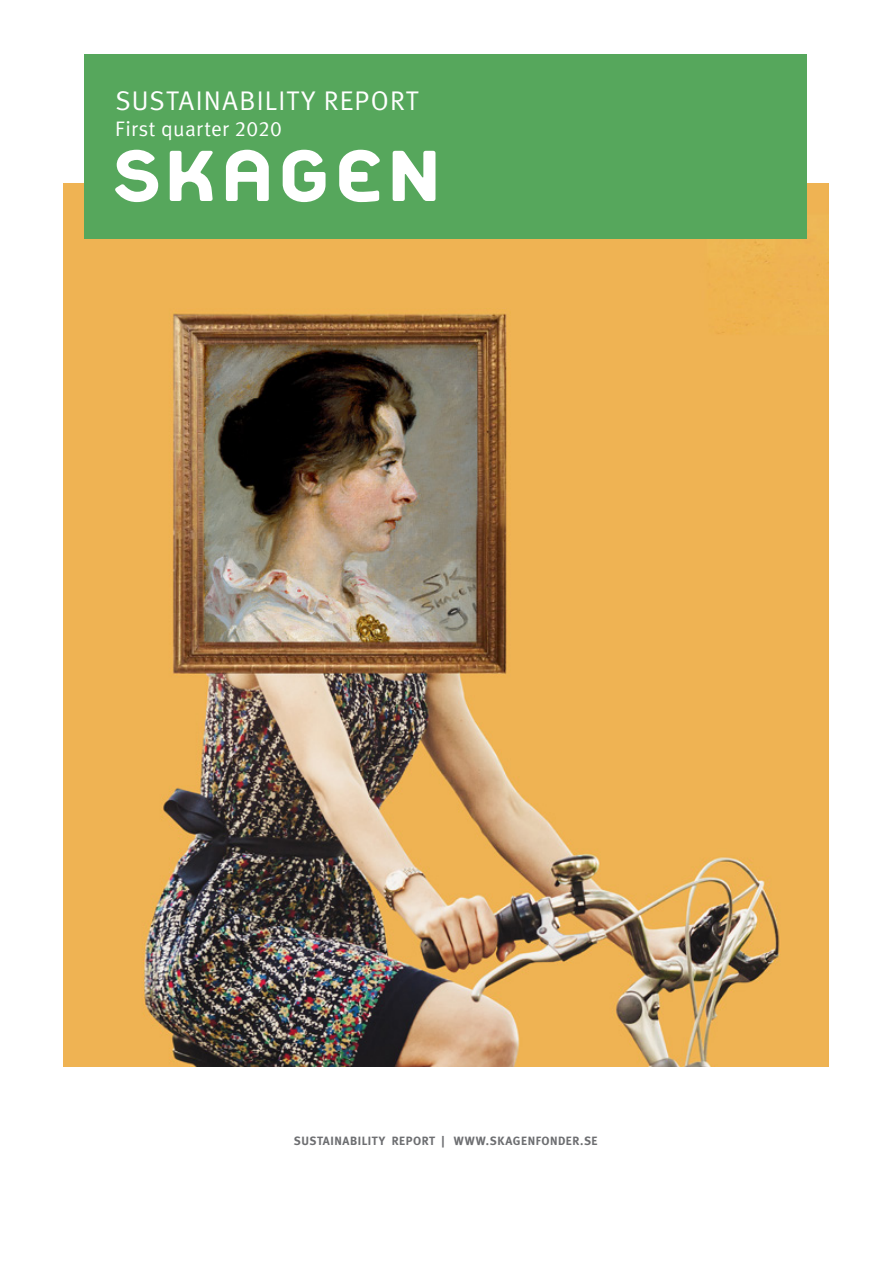
<style>
.page{position:relative;width:893px;height:1263px;background:#fff}
.page>*{position:absolute;margin:0;border:0;box-sizing:border-box;transform-origin:0 0}
.t1{font:27px "Meta Normal LF Caps";letter-spacing:.03em;color:#fff}
.t2{font:21px "Meta Normal LF";letter-spacing:.01em;color:#fff}
.t3{font:12px "Meta Bold LF";letter-spacing:.045em;color:#6d6e71}
</style>
<div class="page">
<img style="left:63px;top:184px;width:765px;height:883px">
<div style="left:84px;top:54px;width:723px;height:184px;background:#56a75c"></div>
<svg style="left:115px;top:150px;width:43px;height:52px"></svg>
<svg style="left:170px;top:151px;width:43px;height:50px"></svg>
<svg style="left:226px;top:150px;width:43px;height:51px"></svg>
<svg style="left:283px;top:150px;width:43px;height:52px"></svg>
<svg style="left:393px;top:151px;width:42px;height:50px"></svg>
<svg style="left:339px;top:150px;width:41px;height:52px"></svg>
<h1 class="t1" style="left:115px;top:85px;width:304px">SUSTAINABILITY REPORT</h1>
<h2 class="t2" style="left:115px;top:116px;width:168px">First quarter 2020</h2>
<p class="t3" style="left:294px;top:1133px;width:305px">SUSTAINABILITY REPORT | WWW.SKAGENFONDER.SE</p>
</div>
